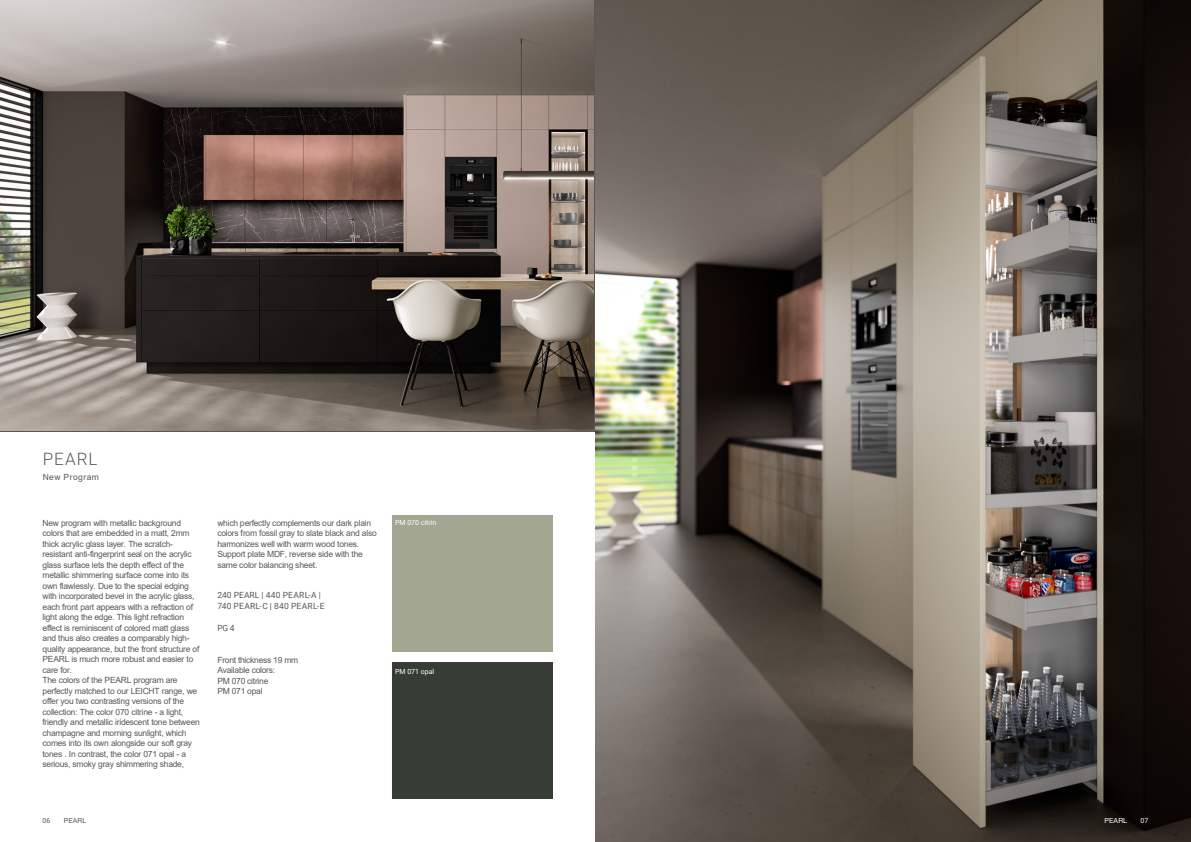
<style>
.page{position:relative;width:1191px;height:842px;background:#fff}
.page>*{position:absolute;margin:0;border:0;box-sizing:border-box;transform-origin:0 0}
.t1{font:300 17px "Roboto";letter-spacing:.05em;color:#57585a}
.t2{font:8.5px/10.5px "Arial";letter-spacing:-.03em;color:#57585a}
.t3{font:8.5px/10.5px "Arial";letter-spacing:-.03em;color:#57585a}
.t4{font:8.5px/10.2px "Roboto";letter-spacing:.025em;color:#57585a}
.t5{font:8.5px "Arial";letter-spacing:.055em;color:#57585a}
.Marginalien{font:7px "Roboto";color:#fff}
.t6{font:7px "Helvetica Neue";letter-spacing:.02em;color:#57585a}
.t7{font:7px "Helvetica Neue";letter-spacing:.02em;color:#fff}
.t8{font:7px "Roboto";color:#57585a}
</style>
<div class="page">
<img style="left:0;top:0;width:593px;height:430px">
<img style="left:595px;top:0;width:596px;height:842px">
<div style="left:392px;top:662px;width:161px;height:137px;background:#353d35"></div>
<p class="t1" style="left:43px;top:447px;width:56px">PEARL</p>
<p class="t5" style="left:43px;top:471px;width:58px">New Program</p>
<p class="t2" style="left:43px;top:518px;width:159px">New program with metallic background colors that are embedded in a matt, 2mm thick acrylic glass layer. The scratch&shy;resistant anti-fingerprint seal on the acrylic glass surface lets the depth effect of the metallic shimmering surface come into its own flawlessly. Due to the special edging with incorporated bevel in the acrylic glass, each front part appears with a refraction of light along the edge. This light refraction effect is reminiscent of colored matt glass and thus also creates a comparably high&shy;quality appearance, but the front structure of PEARL is much more robust and easier to care for.<br>The colors of the PEARL program are perfectly matched to our LEICHT range, we offer you two contrasting versions of the collection: The color 070 citrine - a light, friendly and metallic iridescent tone between champagne and morning sunlight, which comes into its own alongside our soft gray tones . In contrast, the color 071 opal - a serious, smoky gray shimmering shade,</p>
<p class="Marginalien" style="left:395px;top:518px;width:43px">PM 070 citrin</p>
<p class="t2" style="left:217px;top:518px;width:161px">which perfectly complements our dark plain colors from fossil gray to slate black and also harmonizes well with warm wood tones.<br>Support plate MDF, reverse side with the same color balancing sheet.</p>
<p class="t4" style="left:217px;top:590px;width:109px">240 PEARL | 440 PEARL-A |<br>740 PEARL-C | 840 PEARL-E</p>
<p class="t4" style="left:217px;top:622px;width:19px">PG 4</p>
<p class="t3" style="left:217px;top:654px;width:82px">Front thickness 19 mm<br>Available colors:<br>PM 070 citrine<br>PM 071 opal</p>
<p class="Marginalien" style="left:395px;top:667px;width:41px">PM 071 opal</p>
<p class="t8" style="left:43px;top:816px;width:9px">06</p>
<p class="t6" style="left:64px;top:817px;width:24px">PEARL</p>
<p class="t7" style="left:1104px;top:817px;width:24px">PEARL</p>
<p class="Marginalien" style="left:1140px;top:816px;width:9px">07</p>
</div>
